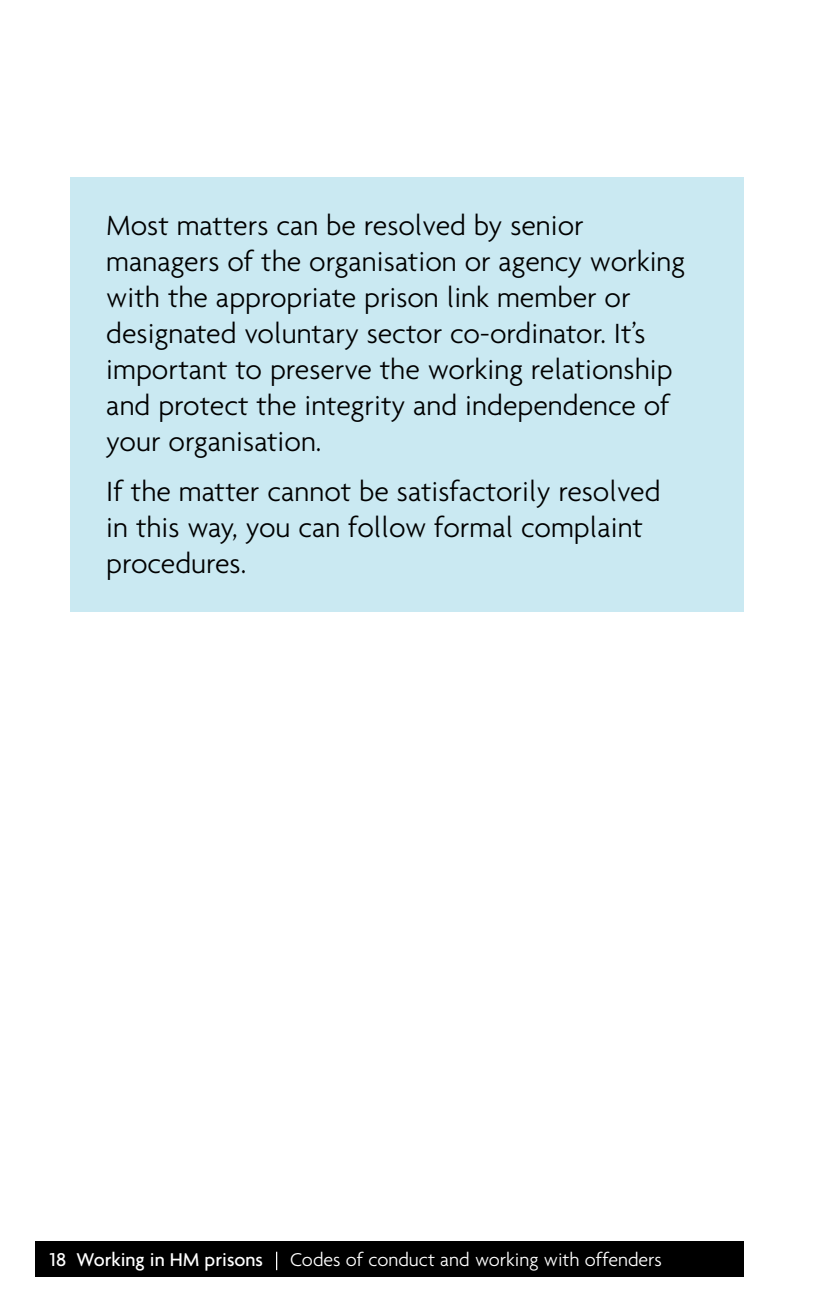
<style>
.page{position:relative;width:815px;height:1312px;background:#fff}
.page>*{position:absolute;margin:0;border:0;box-sizing:border-box;transform-origin:0 0}
.t1{font:300 30px/36px "Agenda";color:#000}
.t2{font:300 20px "Agenda";color:#fff}
.t3{font:500 20px "Agenda";color:#fff}
</style>
<div class="page">
<div style="left:71px;top:177px;width:673px;height:434px;background:#cae9f2"></div>
<div style="left:35px;top:1240px;width:709px;height:36px;background:#000"></div>
<svg style="left:276px;top:1251px;width:1px;height:18px"></svg>
<p class="t1" style="left:106px;top:206px;width:580px">Most matters can be resolved by senior managers of the organisation or agency working with the appropriate prison link member or designated voluntary sector co-ordinator. It’s important to preserve the working relationship and protect the integrity and independence of your organisation.</p>
<p class="t1" style="left:106px;top:472px;width:556px">If the matter cannot be satisfactorily resolved in this way, you can follow formal complaint procedures.</p>
<p class="t3" style="left:50px;top:1247px;width:215px">18 Working in HM prisons</p>
<p class="t2" style="left:290px;top:1247px;width:373px">Codes of conduct and working with offenders</p>
</div>
